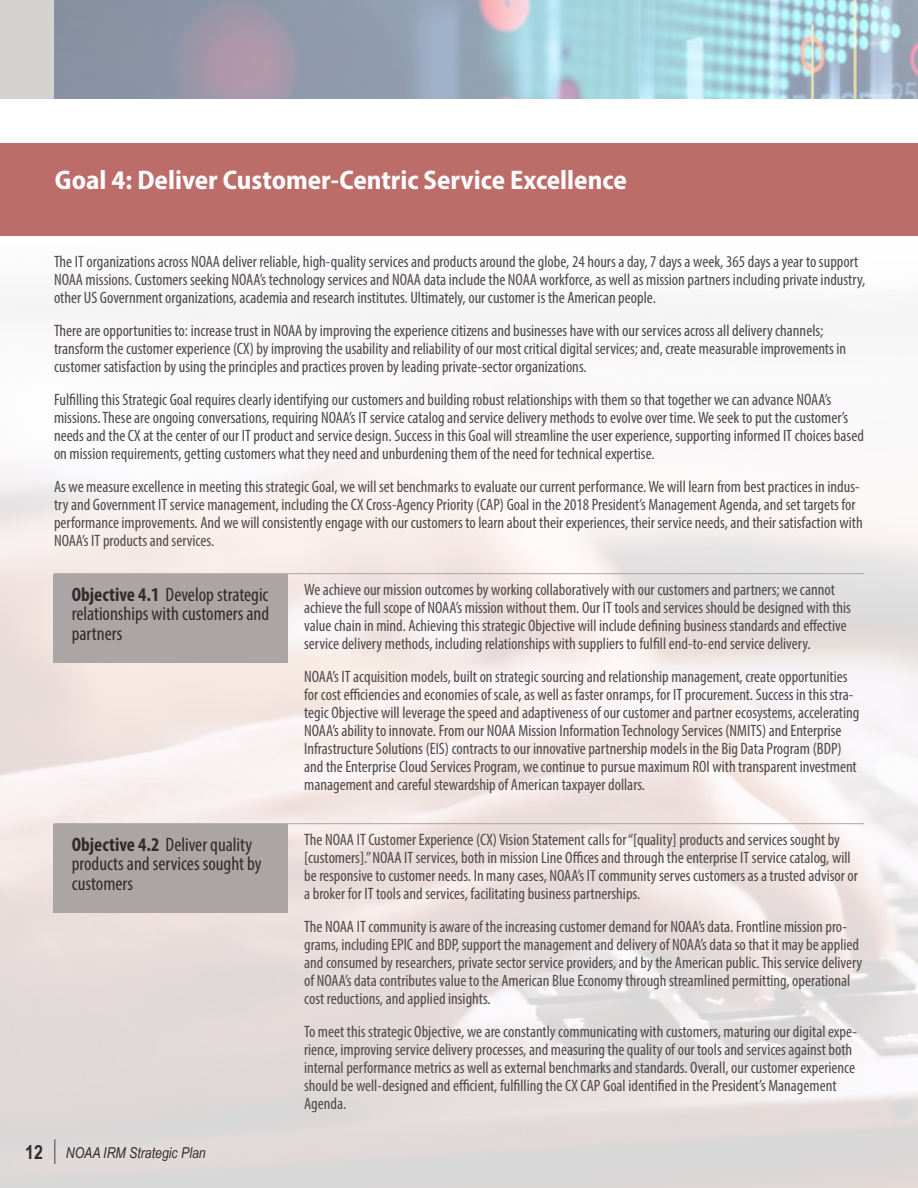
<style>
.page{position:relative;width:918px;height:1188px;background:#fff}
.page>*{position:absolute;margin:0;border:0;box-sizing:border-box;transform-origin:0 0}
.t1{font:700 semi-condensed 27px "Myriad Pro";color:#fff}
.t2{font:condensed 19.5px/19.5px "Myriad Pro";color:#302c2d;text-align:justify}
.Body_Text{font:condensed 16.5px/18px "Myriad Pro";color:#4f494a}
.t3{font:italic 15px "Arial Narrow";color:#302c2d}
.s1{font-weight:700}
.s2{font-weight:700;font-style:normal;font-size:19.5px}
</style>
<div class="page">
<hr style="left:54px;top:1139px;width:2px;height:25px;background:#786f72">
<div style="left:0;top:0;width:918px;height:99px;background:#d5d2d2"></div>
<img style="left:54px;top:0;width:864px;height:99px">
<div style="left:54px;top:824px;width:234px;height:88px;background:#aca5a5"></div>
<hr style="left:54px;top:823px;width:810px;height:1px;background:#aca5a5">
<div style="left:54px;top:574px;width:234px;height:88px;background:#aca5a5"></div>
<hr style="left:54px;top:573px;width:810px;height:1px;background:#aca5a5">
<div style="left:0;top:143px;width:917px;height:93px;background:#bc6d6a"></div>
<h2 class="t1" style="left:55px;top:163px;width:573px">Goal 4: Deliver Customer-Centric Service Excellence</h2>
<p class="Body_Text" style="left:54px;top:252px;width:813px">The IT organizations across NOAA deliver reliable, high-quality services and products around the globe, 24 hours a day, 7 days a week, 365 days a year to support<br>NOAA missions. Customers seeking NOAA’s technology services and NOAA data include the NOAA workforce, as well as mission partners including private industry, other US Government organizations, academia and research institutes. Ultimately, our customer is the American people.</p>
<p class="Body_Text" style="left:54px;top:321px;width:794px">There are opportunities to: increase trust in NOAA by improving the experience citizens and businesses have with our services across all delivery channels; transform the customer experience (CX) by improving the usability and reliability of our most critical digital services; and, create measurable improvements in customer satisfaction by using the principles and practices proven by leading private-sector organizations.</p>
<p class="Body_Text" style="left:54px;top:390px;width:811px">Fulfilling this Strategic Goal requires clearly identifying our customers and building robust relationships with them so that together we can advance NOAA’s missions. These are ongoing conversations, requiring NOAA’s IT service catalog and service delivery methods to evolve over time. We seek to put the customer’s needs and the CX at the center of our IT product and service design. Success in this Goal will streamline the user experience, supporting informed IT choices based on mission requirements, getting customers what they need and unburdening them of the need for technical expertise.</p>
<p class="Body_Text" style="left:54px;top:477px;width:810px">As we measure excellence in meeting this strategic Goal, we will set benchmarks to evaluate our current performance. We will learn from best practices in indus&shy;try and Government IT service management, including the CX Cross-Agency Priority (CAP) Goal in the 2018 President’s Management Agenda, and set targets for performance improvements. And we will consistently engage with our customers to learn about their experiences, their service needs, and their satisfaction with NOAA’s IT products and services.</p>
<h3 class="t2" style="left:72px;top:584px;width:199px"><span class="s1">Objective 4.1</span> Develop strategic relationships with customers and partners</h3>
<p class="Body_Text" style="left:304px;top:581px;width:548px">We achieve our mission outcomes by working collaboratively with our customers and partners; we cannot achieve the full scope of NOAA’s mission without them. Our IT tools and services should be designed with this value chain in mind. Achieving this strategic Objective will include defining business standards and effective service delivery methods, including relationships with suppliers to fulfill end-to-end service delivery.</p>
<p class="Body_Text" style="left:304px;top:668px;width:557px">NOAA’s IT acquisition models, built on strategic sourcing and relationship management, create opportunities for cost efficiencies and economies of scale, as well as faster onramps, for IT procurement. Success in this stra&shy;tegic Objective will leverage the speed and adaptiveness of our customer and partner ecosystems, accelerating NOAA’s ability to innovate. From our NOAA Mission Information Technology Services (NMITS) and Enterprise Infrastructure Solutions (EIS) contracts to our innovative partnership models in the Big Data Program (BDP) and the Enterprise Cloud Services Program, we continue to pursue maximum ROI with transparent investment management and careful stewardship of American taxpayer dollars.</p>
<h3 class="t2" style="left:72px;top:834px;width:191px;text-align:left"><span class="s1">Objective 4.2</span> Deliver quality products and services sought by customers</h3>
<p class="Body_Text" style="left:304px;top:831px;width:555px">The NOAA IT Customer Experience (CX) Vision Statement calls for “[quality] products and services sought by [customers].” NOAA IT services, both in mission Line Offices and through the enterprise IT service catalog, will be responsive to customer needs. In many cases, NOAA’s IT community serves customers as a trusted advisor or a broker for IT tools and services, facilitating business partnerships.</p>
<p class="Body_Text" style="left:304px;top:918px;width:560px">The NOAA IT community is aware of the increasing customer demand for NOAA’s data. Frontline mission pro&shy;grams, including EPIC and BDP, support the management and delivery of NOAA’s data so that it may be applied and consumed by researchers, private sector service providers, and by the American public. This service delivery of NOAA’s data contributes value to the American Blue Economy through streamlined permitting, operational cost reductions, and applied insights.</p>
<p class="Body_Text" style="left:304px;top:1023px;width:554px">To meet this strategic Objective, we are constantly communicating with customers, maturing our digital expe&shy;rience, improving service delivery processes, and measuring the quality of our tools and services against both internal performance metrics as well as external benchmarks and standards. Overall, our customer experience should be well-designed and efficient, fulfilling the CX CAP Goal identified in the President’s Management Agenda.</p>
<p class="t3" style="left:25px;top:1142px;width:182px"><span class="s2">12</span> NOAA IRM Strategic Plan</p>
</div>
